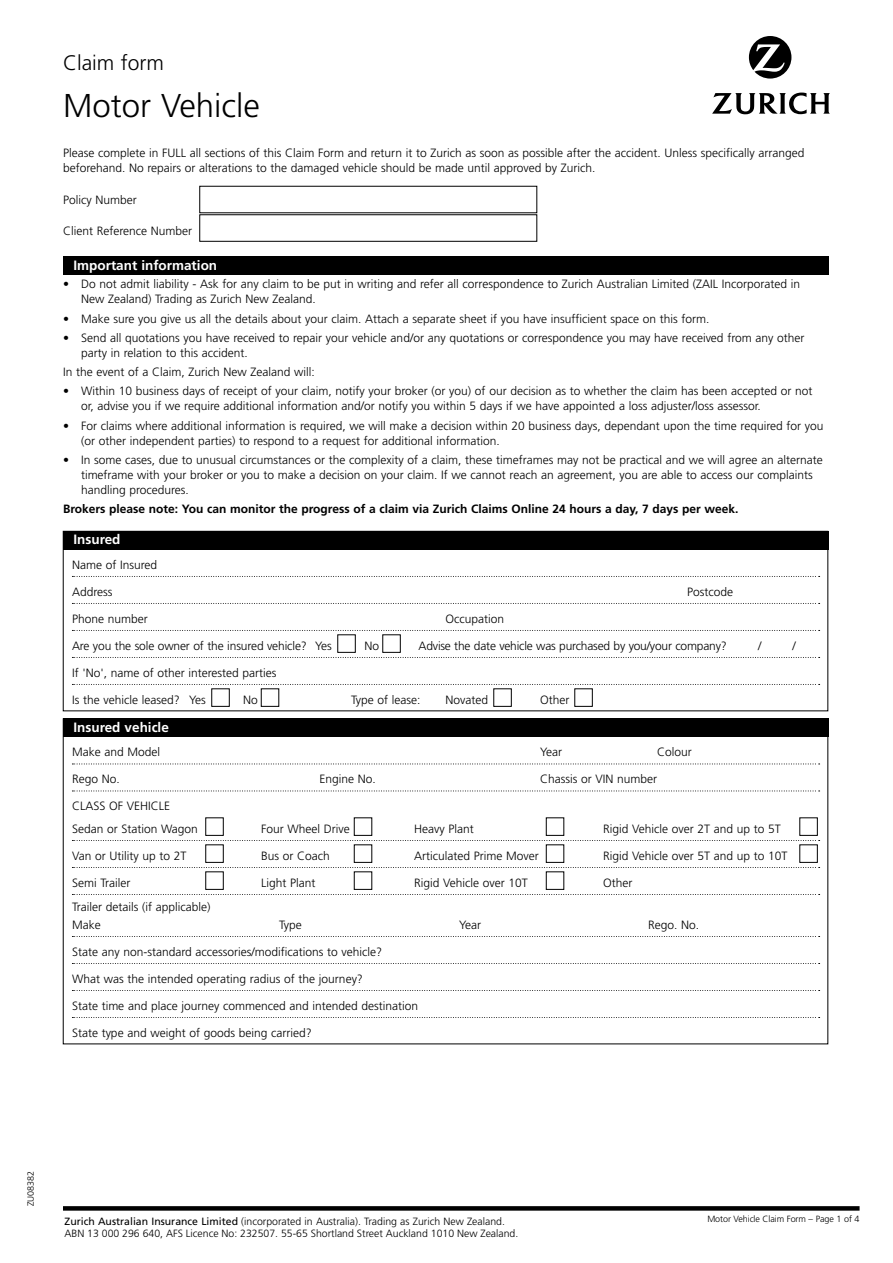
<style>
.page{position:relative;width:893px;height:1263px;background:#fff}
.page>*{position:absolute;margin:0;border:0;box-sizing:border-box;transform-origin:0 0}
.t1{font:300 33px "Frutiger";color:#000}
.t2{font:300 21px "Frutiger";color:#000}
.t3{font:700 13.5px "Frutiger";color:#fff}
.t4{font:300 12px/19.5px "Frutiger";color:#000}
.t5{font:700 12px "Frutiger";color:#000}
.t6{font:300 10.5px/12px "Frutiger";color:#000}
.t7{font:300 9px "Frutiger";letter-spacing:-.01em;color:#000}
.s1{font-weight:400}
</style>
<div class="page">
<div style="left:63px;top:1206px;width:797px;height:5px;background:#000"></div>
<svg style="left:749px;top:36px;width:42px;height:43px"></svg>
<svg style="left:712px;top:93px;width:118px;height:21px"></svg>
<div style="left:63px;top:256px;width:765px;height:18px;background:#000"></div>
<div style="left:63px;top:531px;width:765px;height:18px;background:#000"></div>
<svg style="left:72px;top:576px;width:748px;height:1px"></svg>
<div style="left:382px;top:635px;width:19px;height:18px;border:1px solid #000"></div>
<div style="left:337px;top:635px;width:19px;height:18px;border:1px solid #000"></div>
<svg style="left:72px;top:603px;width:748px;height:1px"></svg>
<svg style="left:72px;top:630px;width:748px;height:1px"></svg>
<svg style="left:72px;top:657px;width:748px;height:1px"></svg>
<svg style="left:72px;top:684px;width:748px;height:1px"></svg>
<div style="left:261px;top:689px;width:18px;height:18px;border:1px solid #000"></div>
<div style="left:211px;top:689px;width:19px;height:18px;border:1px solid #000"></div>
<div style="left:574px;top:689px;width:19px;height:18px;border:1px solid #000"></div>
<div style="left:493px;top:689px;width:19px;height:18px;border:1px solid #000"></div>
<div style="left:63px;top:718px;width:765px;height:18px;background:#000"></div>
<svg style="left:72px;top:764px;width:748px;height:1px"></svg>
<div style="left:205px;top:818px;width:19px;height:18px;border:1px solid #000"></div>
<div style="left:205px;top:845px;width:19px;height:18px;border:1px solid #000"></div>
<div style="left:205px;top:872px;width:19px;height:18px;border:1px solid #000"></div>
<div style="left:354px;top:818px;width:18px;height:18px;border:1px solid #000"></div>
<div style="left:354px;top:845px;width:18px;height:18px;border:1px solid #000"></div>
<div style="left:354px;top:872px;width:18px;height:18px;border:1px solid #000"></div>
<div style="left:546px;top:818px;width:18px;height:18px;border:1px solid #000"></div>
<div style="left:546px;top:845px;width:18px;height:18px;border:1px solid #000"></div>
<div style="left:546px;top:872px;width:18px;height:18px;border:1px solid #000"></div>
<svg style="left:72px;top:840px;width:748px;height:1px"></svg>
<svg style="left:72px;top:867px;width:748px;height:1px"></svg>
<svg style="left:72px;top:894px;width:748px;height:1px"></svg>
<svg style="left:72px;top:790px;width:748px;height:1px"></svg>
<div style="left:199px;top:215px;width:338px;height:27px;border:1px solid #000"></div>
<svg style="left:72px;top:936px;width:748px;height:1px"></svg>
<svg style="left:72px;top:963px;width:748px;height:1px"></svg>
<svg style="left:72px;top:990px;width:748px;height:1px"></svg>
<svg style="left:72px;top:1017px;width:748px;height:1px"></svg>
<h2 class="t2" style="left:63px;top:51px;width:102px">Claim form</h2>
<h1 class="t1" style="left:63px;top:87px;width:199px">Motor Vehicle</h1>
<p class="t4" style="left:63px;top:146px;width:743px;line-height:15px">Please complete in FULL all sections of this Claim Form and return it to Zurich as soon as possible after the accident. Unless specifically arranged beforehand. No repairs or alterations to the damaged vehicle should be made until approved by Zurich.</p>
<p class="t4" style="left:63px;top:190px;width:75px">Policy Number</p>
<p class="t4" style="left:63px;top:222px;width:131px">Client Reference Number</p>
<p class="t3" style="left:74px;top:257px;width:145px">Important information</p>
<p class="t4" style="left:81px;top:277px;width:721px;line-height:15px">Do not admit liability - Ask for any claim to be put in writing and refer all correspondence to Zurich Australian Limited (ZAIL Incorporated in<br>New Zealand) Trading as Zurich New Zealand.</p>
<p class="t4" style="left:81px;top:309px;width:725px">Make sure you give us all the details about your claim. Attach a separate sheet if you have insufficient space on this form.<br>Send all quotations you have received to repair your vehicle and/or any quotations or correspondence you may have received from any other</p>
<p class="t4" style="left:81px;top:343px;width:168px">party in relation to this accident.</p>
<p class="t4" style="left:63px;top:362px;width:253px">In the event of a Claim, Zurich New Zealand will:</p>
<p class="t4" style="left:81px;top:382px;width:733px">Within 10 business days of receipt of your claim, notify your broker (or you) of our decision as to whether the claim has been accepted or not</p>
<p class="t4" style="left:81px;top:397px;width:744px">or, advise you if we require additional information and/or notify you within 5 days if we have appointed a loss adjuster/loss assessor.<br>For claims where additional information is required, we will make a decision within 20 business days, dependant upon the time required for you</p>
<p class="t4" style="left:81px;top:431px;width:743px">(or other independent parties) to respond to a request for additional information.<br>In some cases, due to unusual circumstances or the complexity of a claim, these timeframes may not be practical and we will agree an alternate</p>
<p class="t4" style="left:81px;top:468px;width:733px;line-height:15px">timeframe with your broker or you to make a decision on your claim. If we cannot reach an agreement, you are able to access our complaints handling procedures.</p>
<p class="t5" style="left:63px;top:502px;width:677px">Brokers please note: You can monitor the progress of a claim via Zurich Claims Online 24 hours a day, 7 days per week.</p>
<p class="t4" style="left:63px;top:274px;width:7px">•</p>
<p class="t4" style="left:63px;top:309px;width:7px">• •</p>
<p class="t4" style="left:63px;top:382px;width:7px">•</p>
<p class="t4" style="left:63px;top:416px;width:7px">•</p>
<p class="t4" style="left:63px;top:451px;width:7px">•</p>
<p class="t3" style="left:74px;top:532px;width:49px">Insured</p>
<p class="t4" style="left:72px;top:555px;width:87px">Name of Insured</p>
<p class="t4" style="left:72px;top:582px;width:42px">Address</p>
<p class="t4" style="left:687px;top:582px;width:48px">Postcode</p>
<p class="t4" style="left:72px;top:609px;width:77px">Phone number</p>
<p class="t4" style="left:446px;top:609px;width:60px">Occupation</p>
<p class="t4" style="left:72px;top:636px;width:261px">Are you the sole owner of the insured vehicle? Yes</p>
<p class="t4" style="left:364px;top:636px;width:16px">No</p>
<p class="t4" style="left:418px;top:636px;width:310px">Advise the date vehicle was purchased by you/your company?</p>
<p class="t4" style="left:758px;top:636px;width:5px">/</p>
<p class="t4" style="left:793px;top:636px;width:5px">/</p>
<p class="t4" style="left:72px;top:663px;width:206px">If 'No', name of other interested parties</p>
<p class="t4" style="left:72px;top:690px;width:135px">Is the vehicle leased? Yes</p>
<p class="t4" style="left:243px;top:690px;width:16px">No</p>
<p class="t4" style="left:351px;top:690px;width:71px">Type of lease:</p>
<p class="t4" style="left:446px;top:690px;width:44px">Novated</p>
<p class="t4" style="left:540px;top:690px;width:31px">Other</p>
<p class="t3" style="left:74px;top:719px;width:97px">Insured vehicle</p>
<p class="t4" style="left:72px;top:742px;width:90px">Make and Model</p>
<p class="t4" style="left:540px;top:742px;width:24px">Year</p>
<p class="t4" style="left:657px;top:742px;width:36px">Colour</p>
<p class="t4" style="left:72px;top:769px;width:49px">Rego No.</p>
<p class="t4" style="left:320px;top:769px;width:58px">Engine No.</p>
<p class="t4" style="left:540px;top:769px;width:119px">Chassis or VIN number</p>
<p class="t4" style="left:72px;top:796px;width:15px">Class</p>
<p class="t4" style="left:72px;top:795px;width:127px;line-height:22.5px;text-indent:37px">of Vehicle<br>Sedan or Station Wagon</p>
<p class="t4" style="left:261px;top:819px;width:90px">Four Wheel Drive</p>
<p class="t4" style="left:414px;top:819px;width:61px">Heavy Plant</p>
<p class="t4" style="left:603px;top:819px;width:179px">Rigid Vehicle over 2T and up to 5T</p>
<p class="t4" style="left:72px;top:846px;width:116px">Van or Utility up to 2T</p>
<p class="t4" style="left:261px;top:846px;width:70px">Bus or Coach</p>
<p class="t4" style="left:414px;top:846px;width:126px">Articulated Prime Mover</p>
<p class="t4" style="left:603px;top:846px;width:186px">Rigid Vehicle over 5T and up to 10T</p>
<p class="t4" style="left:72px;top:873px;width:60px">Semi Trailer</p>
<p class="t4" style="left:261px;top:873px;width:56px">Light Plant</p>
<p class="t4" style="left:414px;top:873px;width:115px">Rigid Vehicle over 10T</p>
<p class="t4" style="left:603px;top:873px;width:31px">Other</p>
<p class="t4" style="left:72px;top:898px;width:140px;line-height:18px">Trailer details (if applicable)<br>Make</p>
<p class="t4" style="left:279px;top:915px;width:24px">Type</p>
<p class="t4" style="left:459px;top:915px;width:24px">Year</p>
<p class="t4" style="left:648px;top:915px;width:53px">Rego. No.</p>
<p class="t4" style="left:72px;top:942px;width:312px">State any non-standard accessories/modifications to vehicle?</p>
<p class="t4" style="left:72px;top:969px;width:292px">What was the intended operating radius of the journey?</p>
<p class="t4" style="left:72px;top:996px;width:348px">State time and place journey commenced and intended destination</p>
<p class="t4" style="left:72px;top:1023px;width:241px">State type and weight of goods being carried?</p>
<p class="t7" style="left:26px;top:1206px;width:37px;rotate:-90deg">ZU08382</p>
<p class="t6" style="left:64px;top:1215px;width:455px"><span class="s1">Zurich Australian Insurance Limited</span> (incorporated in Australia). Trading as Zurich New Zealand.<br>ABN 13 000 296 640, AFS Licence No: 232507. 55-65 Shortland Street Auckland 1010 New Zealand.</p>
<p class="t7" style="left:707px;top:1214px;width:154px">Motor Vehicle Claim Form – Page of 4</p>
</div>
